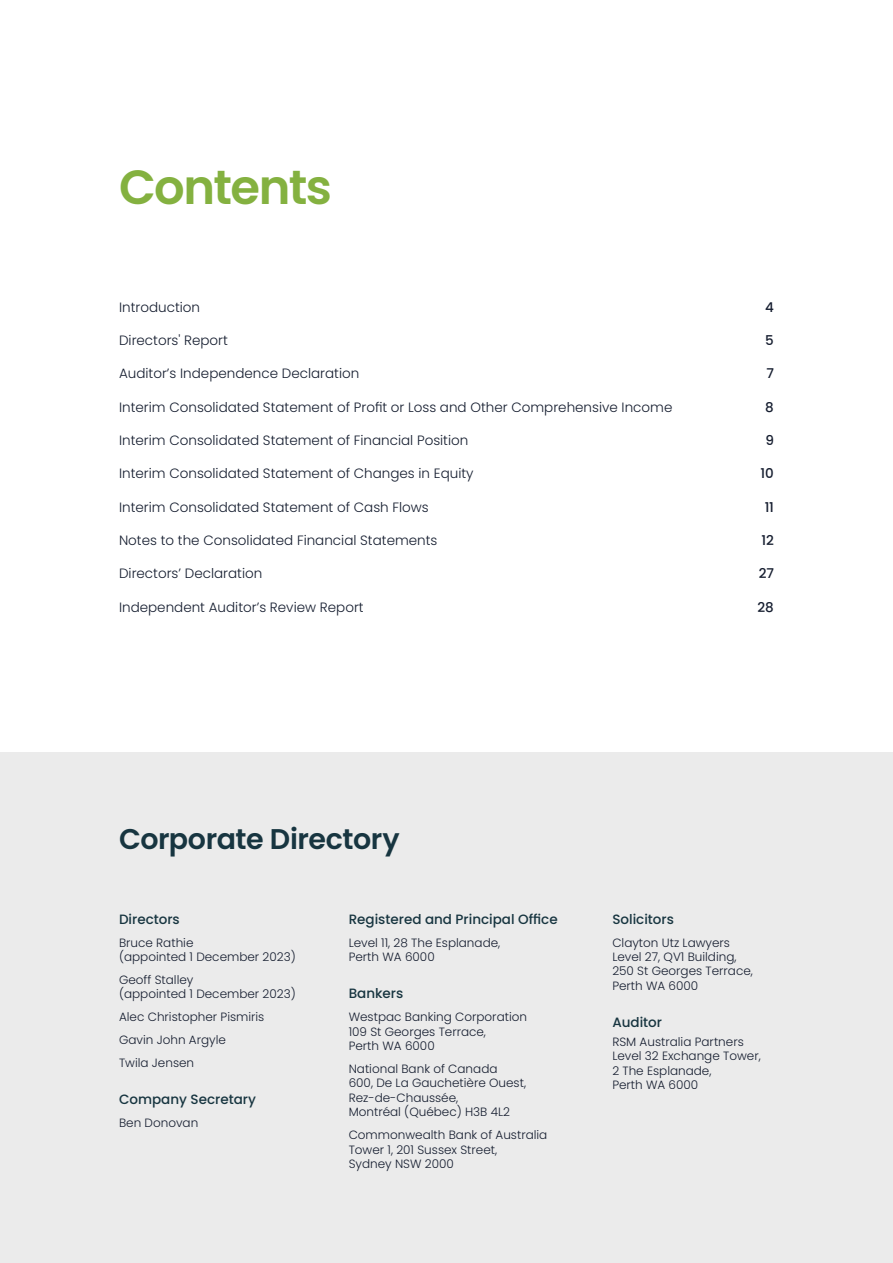
<style>
.page{position:relative;width:893px;height:1263px;background:#fff}
.page>*{position:absolute;margin:0;border:0;box-sizing:border-box;transform-origin:0 0}
.t1{font:600 48px "Poppins";letter-spacing:-.035em;color:#84b140}
.t2{font:600 28.5px "Poppins";letter-spacing:-.015em;color:#173540}
.t3{font:300 13.5px "Poppins";color:#161e30}
.t4{font:500 13.5px "Poppins";color:#173540}
.t5{font:500 13.5px "Poppins";color:#161e30}
.t6{font:300 12px/14.4px "Poppins";color:#161e30}
</style>
<div class="page">
<div style="left:0;top:753px;width:893px;height:510px;background:#ebebeb"></div>
<h1 class="t1" style="left:119px;top:159px;width:215px">Contents</h1>
<p class="t3" style="left:119px;top:299px;width:83px">Introduction</p>
<p class="t5" style="left:765px;top:299px;width:10px">4</p>
<p class="t3" style="left:119px;top:333px;width:110px">Directors' Report</p>
<p class="t5" style="left:765px;top:333px;width:10px">5</p>
<p class="t3" style="left:119px;top:366px;width:242px">Auditor’s Independence Declaration</p>
<p class="t5" style="left:766px;top:366px;width:9px">7</p>
<p class="t3" style="left:119px;top:399px;width:555px">Interim Consolidated Statement of Profit or Loss and Other Comprehensive Income</p>
<p class="t5" style="left:765px;top:399px;width:10px">8</p>
<p class="t3" style="left:119px;top:432px;width:351px">Interim Consolidated Statement of Financial Position</p>
<p class="t5" style="left:765px;top:432px;width:10px">9</p>
<p class="t3" style="left:119px;top:466px;width:356px">Interim Consolidated Statement of Changes in Equity</p>
<p class="t5" style="left:760px;top:466px;width:15px">10</p>
<p class="t3" style="left:119px;top:499px;width:311px">Interim Consolidated Statement of Cash Flows</p>
<p class="t5" style="left:765px;top:499px;width:11px">11</p>
<p class="t3" style="left:119px;top:532px;width:320px">Notes to the Consolidated Financial Statements</p>
<p class="t5" style="left:761px;top:532px;width:14px">12</p>
<p class="t3" style="left:119px;top:566px;width:145px">Directors’ Declaration</p>
<p class="t5" style="left:759px;top:566px;width:17px">27</p>
<p class="t3" style="left:119px;top:599px;width:246px">Independent Auditor’s Review Report</p>
<p class="t5" style="left:757px;top:599px;width:18px">28</p>
<h2 class="t2" style="left:119px;top:823px;width:282px">Corporate Directory</h2>
<p class="t4" style="left:119px;top:911px;width:62px">Directors</p>
<p class="t6" style="left:119px;top:935px;width:178px">Bruce Rathie<br>(appointed 1 December 2023)</p>
<p class="t6" style="left:119px;top:972px;width:178px">Geoff Stalley<br>(appointed 1 December 2023)</p>
<p class="t6" style="left:119px;top:1005px;width:147px;line-height:23px">Alec Christopher Pismiris<br>Gavin John Argyle<br>Twila Jensen</p>
<p class="t4" style="left:119px;top:1092px;width:138px">Company Secretary</p>
<p class="t6" style="left:119px;top:1116px;width:81px">Ben Donovan</p>
<p class="t4" style="left:349px;top:911px;width:211px">Registered and Principal Office</p>
<p class="t6" style="left:349px;top:935px;width:153px">Level 11, 28 The Esplanade,<br>Perth WA 6000</p>
<p class="t4" style="left:349px;top:986px;width:56px">Bankers</p>
<p class="t6" style="left:349px;top:1010px;width:180px">Westpac Banking Corporation<br>109 St Georges Terrace,<br>Perth WA 6000</p>
<p class="t6" style="left:349px;top:1062px;width:179px">National Bank of Canada<br>600, De La Gauchetière Ouest,<br>Rez-de-Chaussée,<br>Montréal (Québec) H3B 4L2</p>
<p class="t6" style="left:349px;top:1128px;width:200px">Commonwealth Bank of Australia<br>Tower 1, 201 Sussex Street,<br>Sydney NSW 2000</p>
<p class="t4" style="left:612px;top:911px;width:63px">Solicitors</p>
<p class="t6" style="left:612px;top:935px;width:142px">Clayton Utz Lawyers<br>Level 27, QV1 Building,<br>250 St Georges Terrace,<br>Perth WA 6000</p>
<p class="t4" style="left:612px;top:1015px;width:51px">Auditor</p>
<p class="t6" style="left:612px;top:1034px;width:150px">RSM Australia Partners<br>Level 32 Exchange Tower,<br>2 The Esplanade,<br>Perth WA 6000</p>
</div>
